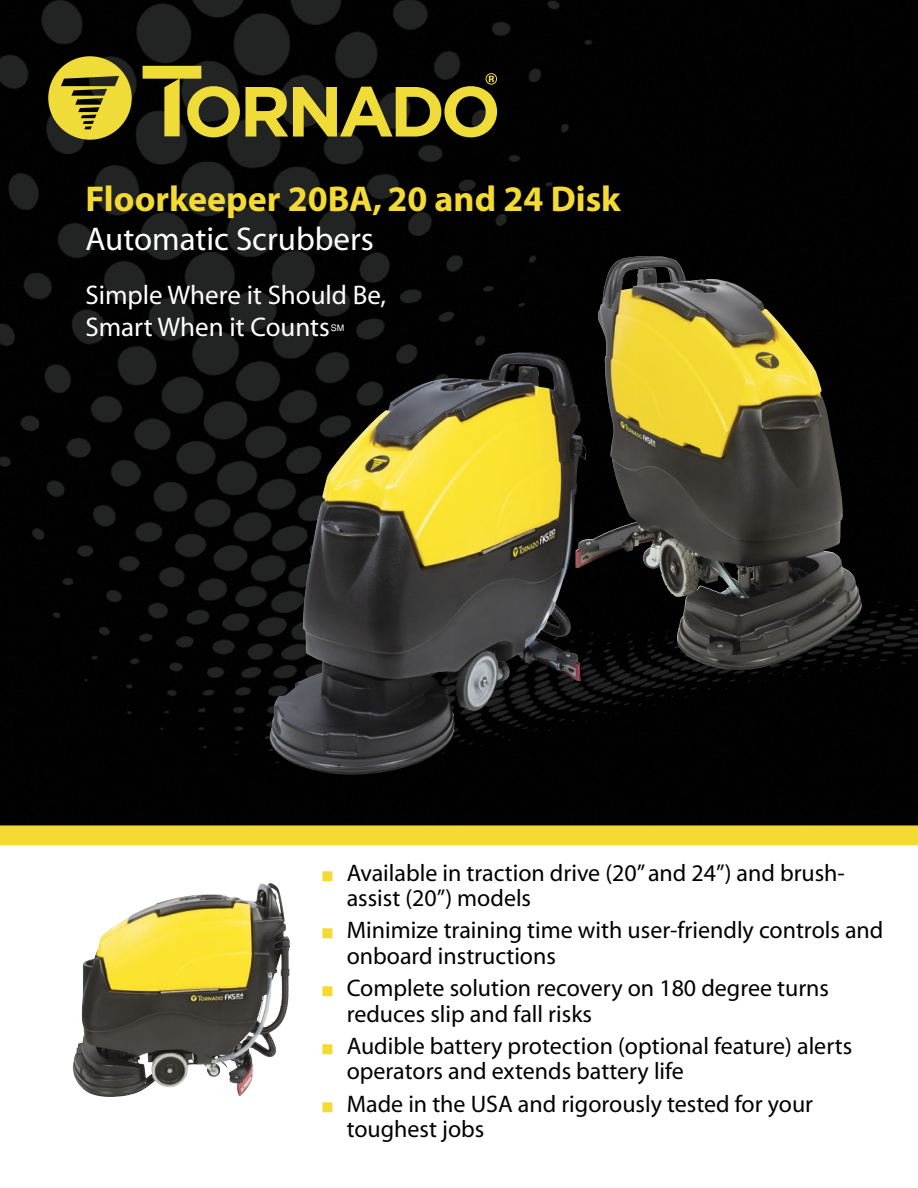
<style>
.page{position:relative;width:918px;height:1188px;background:#fff}
.page>*{position:absolute;margin:0;border:0;box-sizing:border-box;transform-origin:0 0}
.t1{font:700 36px "Myriad";color:#f4da33}
.t2{font:33px "Myriad";color:#fff}
.t3{font:27px/32.4px "Myriad";color:#fff}
.t4{font:24px/25.5px "Myriad";color:#000}
.t5{font:18px "Helvetica Neue";color:#fff}
.s1{color:#f4da33}
</style>
<div class="page">
<img style="left:0;top:0;width:918px;height:825px">
<div style="left:0;top:825px;width:918px;height:20px;background:#f4da33"></div>
<svg style="left:143px;top:66px;width:354px;height:71px;background:#645e1d"></svg>
<svg style="left:48px;top:56px;width:84px;height:84px;background:#9c9028"></svg>
<img style="left:73px;top:883px;width:195px;height:214px">
<img style="left:576px;top:256px;width:112px;height:387px">
<img style="left:269px;top:352px;width:312px;height:424px">
<h1 class="t1" style="left:86px;top:180px;width:537px">Floorkeeper 20BA, 20 and 24 Disk</h1>
<h2 class="t2" style="left:86px;top:223px;width:290px">Automatic Scrubbers</h2>
<p class="t3" style="left:86px;top:280px;width:302px">Simple Where it Should Be,<br>Smart When it Counts</p>
<p class="t5" style="left:331px;top:319px;width:15px">℠</p>
<p class="t4" style="left:347px;top:861px;width:500px;text-indent:-27px"><span class="s1">◼</span> Available in traction drive (20” and 24”) and brush&shy;assist (20”) models</p>
<p class="t4" style="left:347px;top:919px;width:538px;text-indent:-27px"><span class="s1">◼</span> Minimize training time with user-friendly controls and onboard instructions</p>
<p class="t4" style="left:347px;top:976px;width:484px;text-indent:-27px"><span class="s1">◼</span> Complete solution recovery on 180 degree turns reduces slip and fall risks</p>
<p class="t4" style="left:347px;top:1034px;width:507px;text-indent:-27px"><span class="s1">◼</span> Audible battery protection (optional feature) alerts operators and extends battery life</p>
<p class="t4" style="left:347px;top:1092px;width:468px;text-indent:-27px"><span class="s1">◼</span> Made in the USA and rigorously tested for your toughest jobs</p>
</div>
